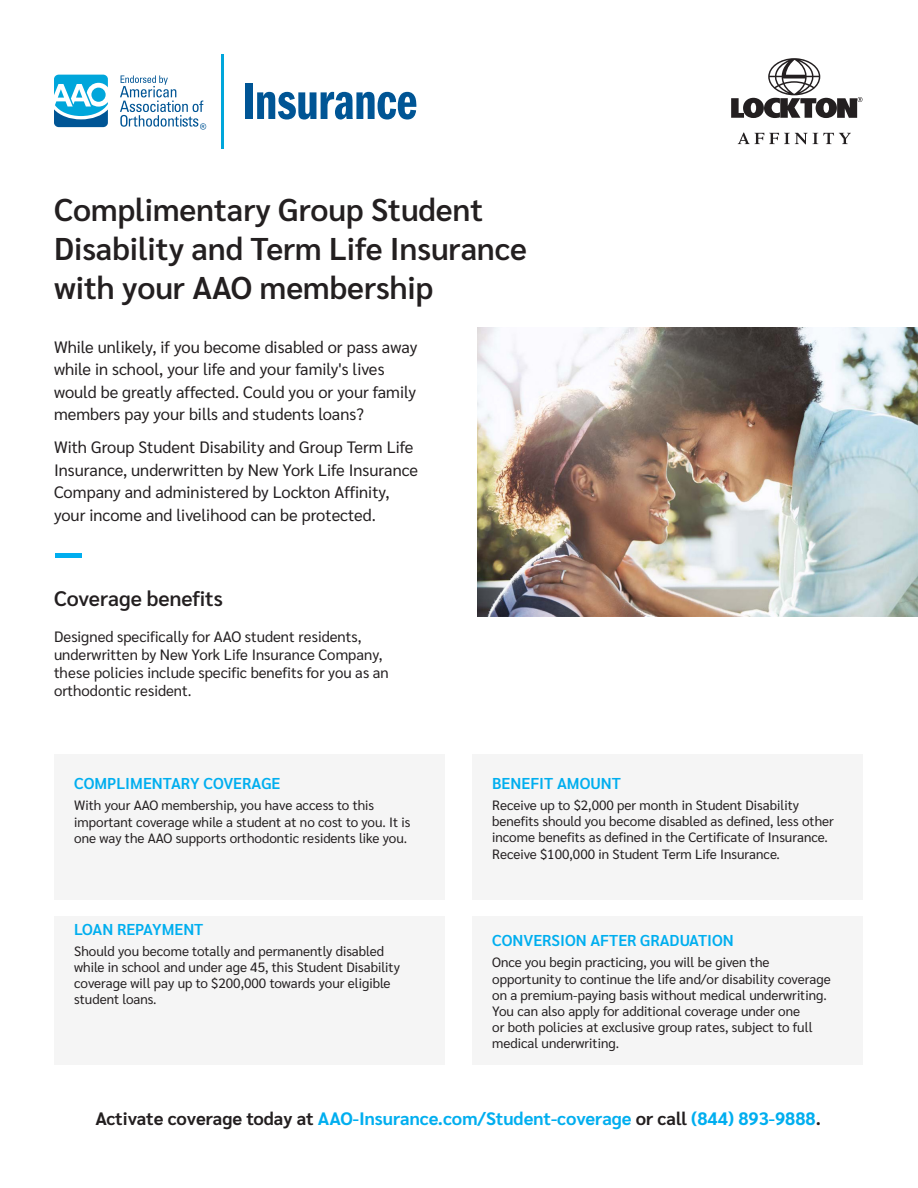
<style>
.page{position:relative;width:918px;height:1188px;background:#fff}
.page>*{position:absolute;margin:0;border:0;box-sizing:border-box;transform-origin:0 0}
.t1{font:600 31.5px/39px "Sarabun";color:#231f20}
.t2{font:600 21px "Sarabun";color:#231f20}
.t3{font:700 18px "Sarabun";color:#00aeef}
.t4{font:16.5px/22.5px "Sarabun";color:#231f20}
.t5{font:600 15.75px "Sarabun";color:#00aeef}
.t6{font:15px/18px "Sarabun";color:#231f20}
.t7{font:13.5px/16.2px "Sarabun";color:#231f20}
.s1{color:#231f20}
</style>
<div class="page">
<div style="left:54px;top:754px;width:391px;height:146px;background:#f5f5f5"></div>
<div style="left:54px;top:917px;width:391px;height:148px;background:#f5f5f5"></div>
<div style="left:472px;top:754px;width:390px;height:146px;background:#f5f5f5"></div>
<div style="left:472px;top:917px;width:390px;height:148px;background:#f5f5f5"></div>
<svg style="left:54px;top:75px;width:54px;height:52px"></svg>
<svg style="left:120px;top:75px;width:86px;height:55px"></svg>
<hr style="left:221px;top:54px;width:3px;height:95px;background:#00a6db">
<div style="left:245px;top:83px;width:7px;height:36px;background:#005595"></div>
<svg style="left:257px;top:92px;width:159px;height:28px"></svg>
<svg style="left:731px;top:58px;width:131px;height:60px"></svg>
<svg style="left:738px;top:133px;width:113px;height:11px"></svg>
<img style="left:477px;top:328px;width:441px;height:288px">
<div style="left:55px;top:553px;width:26px;height:5px;background:#00aeef"></div>
<p class="t1" style="left:54px;top:191px;width:474px">Complimentary Group Student<br>Disability and Term Life Insurance with your AAO membership</p>
<p class="t4" style="left:54px;top:336px;width:365px">While unlikely, if you become disabled or pass away while in school, your life and your family's lives would be greatly affected. Could you or your family members pay your bills and students loans?</p>
<p class="t4" style="left:54px;top:437px;width:366px">With Group Student Disability and Group Term Life Insurance, underwritten by New York Life Insurance Company and administered by Lockton Affinity, your income and livelihood can be protected.</p>
<p class="t2" style="left:54px;top:587px;width:170px">Coverage benefits</p>
<p class="t6" style="left:54px;top:628px;width:336px">Designed specifically for AAO student residents, underwritten by New York Life Insurance Company, these policies include specific benefits for you as an orthodontic resident.</p>
<p class="t5" style="left:74px;top:775px;width:208px">COMPLIMENTARY COVERAGE</p>
<p class="t7" style="left:74px;top:798px;width:338px">With your AAO membership, you have access to this important coverage while a student at no cost to you. It is one way the AAO supports orthodontic residents like you.</p>
<p class="t5" style="left:74px;top:920px;width:131px">LOAN REPAYMENT</p>
<p class="t7" style="left:74px;top:943px;width:311px">Should you become totally and permanently disabled</p>
<p class="t7" style="left:74px;top:959px;width:327px">while in school and under age 45, this Student Disability coverage will pay up to $200,000 towards your eligible student loans.</p>
<p class="t5" style="left:492px;top:774px;width:130px">BENEFIT AMOUNT</p>
<p class="t7" style="left:492px;top:797px;width:343px">Receive up to $2,000 per month in Student Disability benefits should you become disabled as defined, less other income benefits as defined in the Certificate of Insurance.<br>Receive $100,000 in Student Term Life Insurance.</p>
<p class="t5" style="left:492px;top:932px;width:243px">CONVERSION AFTER GRADUATION</p>
<p class="t7" style="left:492px;top:955px;width:340px">Once you begin practicing, you will be given the opportunity to continue the life and/or disability coverage on a premium-paying basis without medical underwriting.<br>You can also apply for additional coverage under one<br>or both policies at exclusive group rates, subject to full medical underwriting.</p>
<p class="t3" style="left:95px;top:1108px;width:727px"><span class="s1">Activate coverage today at</span> AAO-Insurance.com/Student-coverage <span class="s1">or call</span> (844) 893-9888<span class="s1">.</span></p>
</div>
